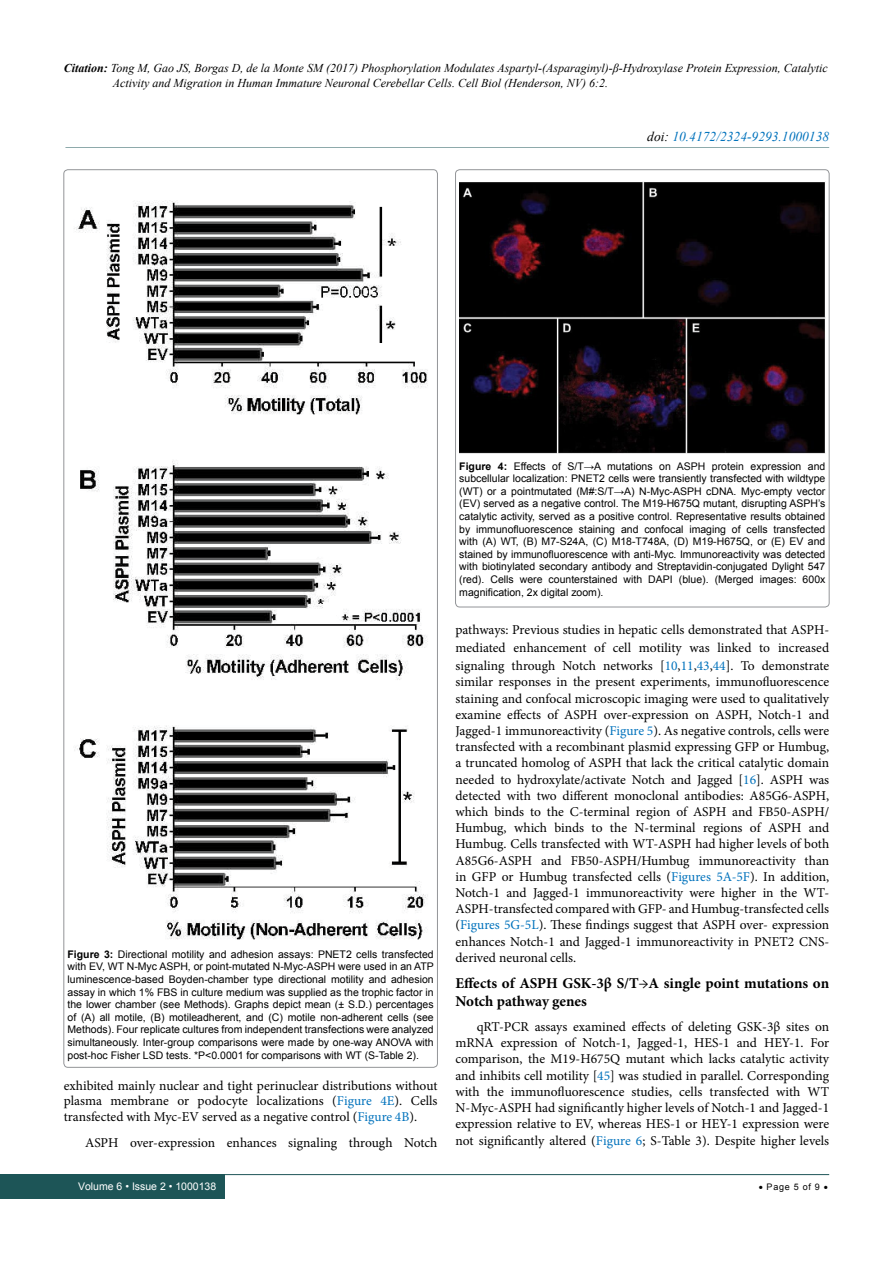
<style>
.page{position:relative;width:893px;height:1263px;background:#fff}
.page>*{position:absolute;margin:0;border:0;box-sizing:border-box;transform-origin:0 0}
.t1{font:700 15px/18px "Minion Pro";letter-spacing:-.005em;color:#000}
.t2{font:13.5px/16.2px "Minion Pro";color:#000;text-align:justify}
.t3{font:italic 13.5px "Times New Roman";color:#0072bc}
.t4{font:italic 12px/15px "Times New Roman";color:#000}
.t5{font:10.5px/12.6px "Arial";color:#000;text-align:justify}
.t6{font:10.5px "Arial";color:#fff}
.t7{font:9px "Arial";letter-spacing:.08em;color:#000}
.s1{font-weight:700}
.s2{color:#000}
.s3{color:#0072bc}
</style>
<div class="page">
<div style="left:0;top:1174px;width:225px;height:25px;background:#1d5557"></div>
<hr style="left:221px;top:1174px;width:608px;height:1px;background:#1d5557">
<hr style="left:65px;top:147px;width:764px;height:1px;background:#1d5557">
<img style="left:74px;top:200px;width:354px;height:740px">
<img style="left:459px;top:182px;width:366px;height:271px">
<p class="t4" style="left:113px;top:60px;width:716px;text-indent:-49px"><span class="s1">Citation:</span> Tong M, Gao JS, Borgas D, de la Monte SM (2017) Phosphorylation Modulates Aspartyl-(Asparaginyl)-β-Hydroxylase Protein Expression, Catalytic<br>Activity and Migration in Human Immature Neuronal Cerebellar Cells. Cell Biol (Henderson, NV) 6:2.</p>
<p class="t3" style="left:647px;top:127px;width:183px"><span class="s2">doi:</span> 10.4172/2324-9293.1000138</p>
<p class="t5" style="left:68px;top:948px;width:368px"><span class="s1">Figure 3:</span> Directional motility and adhesion assays: PNET2 cells transfected with EV, WT N-Myc ASPH, or point-mutated N-Myc-ASPH were used in an ATP luminescence-based Boyden-chamber type directional motility and adhesion assay in which 1% FBS in culture medium was supplied as the trophic factor in the lower chamber (see Methods). Graphs depict mean (± S.D.) percentages of (A) all motile, (B) motileadherent, and (C) motile non-adherent cells (see Methods). Four replicate cultures from independent transfections were analyzed simultaneously. Inter-group comparisons were made by one-way ANOVA with post-hoc Fisher LSD tests. *P&lt;0.0001 for comparisons with WT (S-Table 2).</p>
<p class="t2" style="left:64px;top:1077px;width:375px;line-height:15.6px">exhibited mainly nuclear and tight perinuclear distributions without plasma membrane or podocyte localizations (<span class="s3">Figure 4E</span>). Cells transfected with Myc-EV served as a negative control (<span class="s3">Figure 4B</span>).</p>
<p class="t2" style="left:85px;top:1135px;width:354px">ASPH over-expression enhances signaling through Notch</p>
<p class="t6" style="left:78px;top:1180px;width:140px">Volume 6 • Issue 2 • 1000138</p>
<p class="t5" style="left:459px;top:460px;width:368px"><span class="s1">Figure 4:</span> Effects of S/T→A mutations on ASPH protein expression and subcellular localization: PNET2 cells were transiently transfected with wildtype (WT) or a pointmutated (M#:S/T→A) N-Myc-ASPH cDNA. Myc-empty vector (EV) served as a negative control. The M19-H675Q mutant, disrupting ASPH’s catalytic activity, served as a positive control. Representative results obtained by immunofluorescence staining and confocal imaging of cells transfected with (A) WT, (B) M7-S24A, (C) M18-T748A, (D) M19-H675Q, or (E) EV and stained by immunofluorescence with anti-Myc. Immunoreactivity was detected with biotinylated secondary antibody and Streptavidin-conjugated Dylight 547 (red). Cells were counterstained with DAPI (blue). (Merged images: 600x magnification, 2x digital zoom).</p>
<p class="t2" style="left:455px;top:621px;width:375px;line-height:18px">pathways: Previous studies in hepatic cells demonstrated that ASPH&shy;mediated enhancement of cell motility was linked to increased signaling through Notch networks [<span class="s3">10</span>,<span class="s3">11</span>,<span class="s3">43</span>,<span class="s3">44</span>]. To demonstrate</p>
<p class="t2" style="left:455px;top:674px;width:375px">similar responses in the present experiments, immunofluorescence staining and confocal microscopic imaging were used to qualitatively examine effects of ASPH over-expression on ASPH, Notch-1 and Jagged-1 immunoreactivity (<span class="s3">Figure 5</span>). As negative controls, cells were transfected with a recombinant plasmid expressing GFP or Humbug, a truncated homolog of ASPH that lack the critical catalytic domain needed to hydroxylate/activate Notch and Jagged [<span class="s3">16</span>]. ASPH was detected with two different monoclonal antibodies: A85G6-ASPH, which binds to the C-terminal region of ASPH and FB50-ASPH/ Humbug, which binds to the N-terminal regions of ASPH and Humbug. Cells transfected with WT-ASPH had higher levels of both A85G6-ASPH and FB50-ASPH/Humbug immunoreactivity than in GFP or Humbug transfected cells (<span class="s3">Figures 5A-5F</span>). In addition, Notch-1 and Jagged-1 immunoreactivity were higher in the WT-ASPH-transfected compared with GFP- and Humbug-transfected cells (<span class="s3">Figures 5G-5L</span>). These findings suggest that ASPH over- expression enhances Notch-1 and Jagged-1 immunoreactivity in PNET2 CNS&shy;derived neuronal cells.</p>
<p class="t1" style="left:455px;top:974px;width:375px">Effects of ASPH GSK-3β S/T→A single point mutations on<br>Notch pathway genes</p>
<p class="t2" style="left:455px;top:1019px;width:375px;text-indent:21px">qRT-PCR assays examined effects of deleting GSK-3β sites on mRNA expression of Notch-1, Jagged-1, HES-1 and HEY-1. For comparison, the M19-H675Q mutant which lacks catalytic activity and inhibits cell motility [<span class="s3">45</span>] was studied in parallel. Corresponding with the immunofluorescence studies, cells transfected with WT N-Myc-ASPH had significantly higher levels of Notch-1 and Jagged-1 expression relative to EV, whereas HES-1 or HEY-1 expression were not significantly altered (<span class="s3">Figure 6</span>; S-Table 3). Despite higher levels</p>
<p class="t7" style="left:759px;top:1181px;width:71px">• Page 5 of 9 •</p>
</div>
